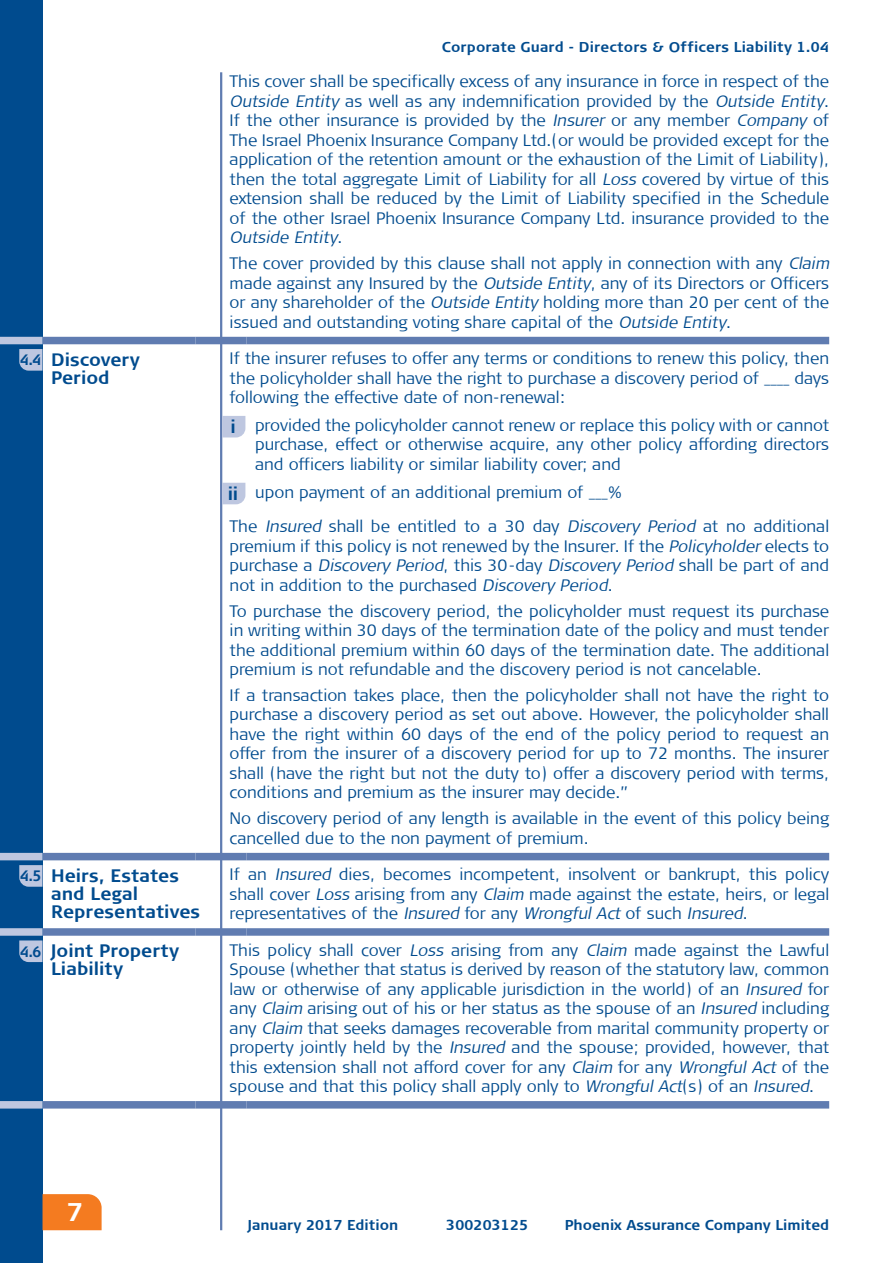
<style>
.page{position:relative;width:893px;height:1263px;background:#fff}
.page>*{position:absolute;margin:0;border:0;box-sizing:border-box;transform-origin:0 0}
.t1{font:700 25.5px "Signa Column";color:#fff}
.t2{font:700 18px/18px "Signa Column";letter-spacing:.005em;color:#004b8e}
.t3{font:300 16.5px/19.5px "Signa Column";color:#004b8e;text-align:justify}
.t4{font:italic 300 16.5px "Signa Column";color:#004b8e}
.t5{font:700 15px "Signa Column";color:#004b8e;scale:.94 1}
.t6{font:700 15px "Signa Column";color:#004b8e;scale:.93 1}
.t7{font:700 14.25px "Signa Column";color:#004b8e}
.s1{font-style:italic}
.s2{font-style:normal}
</style>
<div class="page">
<hr style="left:220px;top:72px;width:2px;height:1158px;background:#607cb1">
<div style="left:0;top:0;width:43px;height:1263px;background:#004b8e"></div>
<div style="left:43px;top:1194px;width:59px;height:36px;background:#f47b20"></div>
<div style="left:43px;top:337px;width:153px;height:7px;background:#607cb1"></div>
<div style="left:196px;top:337px;width:25px;height:7px;background:#607cb1"></div>
<div style="left:221px;top:337px;width:26px;height:7px;background:#607cb1"></div>
<div style="left:247px;top:337px;width:582px;height:7px;background:#607cb1"></div>
<div style="left:43px;top:853px;width:153px;height:7px;background:#607cb1"></div>
<div style="left:196px;top:853px;width:25px;height:7px;background:#607cb1"></div>
<div style="left:221px;top:853px;width:26px;height:7px;background:#607cb1"></div>
<div style="left:247px;top:853px;width:582px;height:7px;background:#607cb1"></div>
<div style="left:43px;top:928px;width:153px;height:8px;background:#607cb1"></div>
<div style="left:196px;top:928px;width:25px;height:8px;background:#607cb1"></div>
<div style="left:221px;top:928px;width:26px;height:8px;background:#607cb1"></div>
<div style="left:247px;top:928px;width:582px;height:8px;background:#607cb1"></div>
<div style="left:0;top:337px;width:43px;height:7px;background:#bec7e0"></div>
<div style="left:0;top:853px;width:43px;height:7px;background:#bec7e0"></div>
<div style="left:0;top:928px;width:43px;height:8px;background:#bec7e0"></div>
<div style="left:43px;top:1101px;width:153px;height:7px;background:#607cb1"></div>
<div style="left:196px;top:1101px;width:25px;height:7px;background:#607cb1"></div>
<div style="left:221px;top:1101px;width:26px;height:7px;background:#607cb1"></div>
<div style="left:247px;top:1101px;width:582px;height:7px;background:#607cb1"></div>
<div style="left:0;top:1101px;width:43px;height:7px;background:#bec7e0"></div>
<svg style="left:19px;top:349px;width:24px;height:22px"></svg>
<svg style="left:222px;top:416px;width:23px;height:21px"></svg>
<svg style="left:222px;top:483px;width:23px;height:21px"></svg>
<svg style="left:19px;top:865px;width:24px;height:22px"></svg>
<svg style="left:19px;top:940px;width:24px;height:22px"></svg>
<p class="t7" style="left:442px;top:39px;width:389px">Corporate Guard - Directors &amp; Officers Liability 1.04</p>
<p class="t3" style="left:230px;top:72px;width:601px">This cover shall be specifically excess of any insurance in force in respect of the <span class="s1">Outside Entity</span> as well as any indemnification p ro v i d e d b y t h e <span class="s1">Outside Entity</span>.<br>If the other insurance i s p rov i d e d by t h e <span class="s1">Insurer</span> o r a n y m e m b e r <span class="s1">Company</span> o f The Israel Phoenix Insurance Company Ltd (. or would be provided except for the application of the retention amount or the exhaustion of the Limit of Liability ,( then the total aggregate Limit of Liability for all <span class="s1">Loss</span>covered by virtue of this extension shall be reduced by the Limit of Liability specified in the Schedule of the other Israel Phoenix Insurance Company Ltd. insurance provided to the <span class="s1">Outside Entity</span>.</p>
<p class="t3" style="left:230px;top:254px;width:604px;text-align:left">The cover provided by this clause shall not apply in connection with a ny <span class="s1">Claim </span>made against any Insured by the <span class="s1">OutsideEntity</span>, any of its Directors or Officers or any shareholder of the <span class="s1">OutsideEntity</span> holding more than 20 per cent of the issued and outstanding v o t i n g s h a r e c a p i t a l o f t h e <span class="s1">Outside Entity</span>.</p>
<p class="t6" style="left:20px;top:351px;width:24px">4.4</p>
<p class="t2" style="left:51px;top:350px;width:91px">Discovery</p>
<p class="t2" style="left:51px;top:368px;width:60px">Period</p>
<p class="t3" style="left:230px;top:349px;width:601px">If the insurer refuses to offer any terms or conditions to renew this policy, then the policyholder shall have the right to purchase a discovery period of ____ days following the effective date of non-renewal:</p>
<p class="t3" style="left:255px;top:416px;width:576px">provided the policyholder cannot renew or replace this policy with or cannot</p>
<p class="t2" style="left:230px;top:418px;width:7px">i</p>
<p class="t2" style="left:228px;top:485px;width:12px">ii</p>
<p class="t3" style="left:255px;top:435px;width:575px">purchase, effect or otherwise acquire, any other policy affording directors and officers liability or similar liability cover; and</p>
<p class="t3" style="left:255px;top:482px;width:368px">upon payment of an additional premium o f %___</p>
<p class="t3" style="left:398px;top:517px;width:60px">entitled</p>
<p class="t4" style="left:567px;top:517px;width:74px">Discovery</p>
<p class="t4" style="left:647px;top:517px;width:73px">Period <span class="s2">a t</span></p>
<p class="t3" style="left:754px;top:517px;width:77px">additional</p>
<p class="t4" style="left:265px;top:517px;width:100px">Insured <span class="s2">s h a l l</span></p>
<p class="t3" style="left:371px;top:517px;width:21px">be</p>
<p class="t3" style="left:533px;top:517px;width:28px">day</p>
<p class="t3" style="left:230px;top:517px;width:29px">The</p>
<p class="t3" style="left:230px;top:536px;width:601px">premium if this policy i s n ot re n ew e d b y t h e I n s u re r I f. t h e <span class="s1">Policyholder</span> e l e ct s t o</p>
<p class="t3" style="left:444px;top:556px;width:387px">, this 30-day <span class="s1">Discovery Period</span> shall be part of and</p>
<p class="t3" style="left:505px;top:517px;width:21px">30</p>
<p class="t3" style="left:464px;top:517px;width:18px">to</p>
<p class="t3" style="left:726px;top:517px;width:21px">no</p>
<p class="t3" style="left:488px;top:517px;width:11px">a</p>
<p class="t4" style="left:230px;top:556px;width:219px"><span class="s2">p u rc h a s e a</span> Discovery Period</p>
<p class="t3" style="left:230px;top:572px;width:601px;line-height:25.8px">n o t i n a d d i t i o n t o t h e p u r c h a s e d <span class="s1">Discovery Period<br></span>To purchase the discovery period, the policyholder must request its purchase</p>
<p class="t3" style="left:230px;top:621px;width:601px">in writing within 30 days of the termination date of the policy and must tender the additional premium within 60 days of the termination date. The additional premium is not refundable and the discovery period is not cancelable.</p>
<p class="t3" style="left:230px;top:685px;width:601px">If a transaction takes place, then the policyholder shall not have the right to purchase a discovery period as set out above. However, the policyholder shall have the right within 60 days of the end of the policy period to request an offer from the insurer of a discovery period for up to 72 months. The insurer shall (have the right but not the duty to) offer a discovery period with terms, conditions and premium as the insurer may decide “.</p>
<p class="t3" style="left:230px;top:809px;width:601px">No discovery period of any length is available in the event of this policy being cancelled due to the non payment of premium.</p>
<p class="t3" style="left:608px;top:575px;width:6px">.</p>
<p class="t5" style="left:20px;top:867px;width:24px">4.5</p>
<p class="t2" style="left:51px;top:866px;width:130px">Heirs, Estates</p>
<p class="t2" style="left:51px;top:884px;width:151px">and Legal<br>Representatives</p>
<p class="t4" style="left:275px;top:865px;width:102px">Insured <span class="s2">d i es ,</span></p>
<p class="t3" style="left:459px;top:865px;width:102px">incompetent,</p>
<p class="t3" style="left:568px;top:865px;width:70px">insolvent</p>
<p class="t3" style="left:749px;top:865px;width:30px">this</p>
<p class="t3" style="left:785px;top:865px;width:45px">policy</p>
<p class="t3" style="left:230px;top:865px;width:12px">If</p>
<p class="t3" style="left:230px;top:884px;width:601px">shall cover <span class="s1">Loss</span>arising from any <span class="s1">Claim</span>made against the estate, heirs, or legal</p>
<p class="t3" style="left:743px;top:904px;width:6px">.</p>
<p class="t3" style="left:383px;top:865px;width:70px">becomes</p>
<p class="t3" style="left:668px;top:865px;width:74px">bankrupt,</p>
<p class="t3" style="left:644px;top:865px;width:17px">or</p>
<p class="t3" style="left:248px;top:865px;width:20px">an</p>
<p class="t3" style="left:230px;top:904px;width:518px">re p re s e n t a t i ve s o f t h e <span class="s1">Insured</span> fo r a n y <span class="s1">Wrongful Act</span> o f s u c h <span class="s1">Insured</span></p>
<p class="t5" style="left:20px;top:943px;width:24px">4.6</p>
<p class="t2" style="left:51px;top:942px;width:130px">Joint Property</p>
<p class="t2" style="left:51px;top:960px;width:74px">Liability</p>
<p class="t3" style="left:230px;top:940px;width:32px">This</p>
<p class="t3" style="left:230px;top:960px;width:601px">Spouse (whether that status is derived by reason of the statutory law, common</p>
<p class="t3" style="left:230px;top:979px;width:601px">law or otherwise of any applicable jurisdiction in the world) o f a n <span class="s1">Insured</span> fo r</p>
<p class="t3" style="left:230px;top:999px;width:601px">any <span class="s1">Claim</span>arising out of his or her status as the spouse of an <span class="s1">Insured</span>including</p>
<p class="t3" style="left:230px;top:1018px;width:601px">any <span class="s1">Claim</span>that seeks damages recoverable from marital community property or</p>
<p class="t3" style="left:230px;top:1038px;width:601px">property jointly held by the <span class="s1">Insured</span> and the spouse; provided, however, that</p>
<p class="t3" style="left:230px;top:1057px;width:601px">this extension shall n ot a ffo rd c ove r fo r a n y <span class="s1">Claim</span> fo r a n y <span class="s1">Wrongful Act</span> o f t h e</p>
<p class="t3" style="left:809px;top:1077px;width:6px">.</p>
<p class="t3" style="left:268px;top:940px;width:45px">policy</p>
<p class="t3" style="left:409px;top:940px;width:93px"><span class="s1">Loss</span> arising</p>
<p class="t4" style="left:586px;top:940px;width:92px">Claim <span class="s2">made</span></p>
<p class="t3" style="left:684px;top:940px;width:56px">against</p>
<p class="t3" style="left:319px;top:940px;width:36px">shall</p>
<p class="t3" style="left:508px;top:940px;width:37px">from</p>
<p class="t3" style="left:746px;top:940px;width:27px">the</p>
<p class="t3" style="left:780px;top:940px;width:51px">Lawful</p>
<p class="t3" style="left:361px;top:940px;width:42px">cover</p>
<p class="t3" style="left:551px;top:940px;width:28px">any</p>
<p class="t3" style="left:682px;top:1077px;width:132px">s( ) o f a n <span class="s1">Insured</span></p>
<p class="t3" style="left:230px;top:1077px;width:457px">s p o u s e a n d t h a t t h i s p o l i c y s h a l l a p p l y o n l y t o <span class="s1">Wrongful Act</span></p>
<h1 class="t1" style="left:67px;top:1197px;width:18px">7</h1>
<p class="t7" style="left:248px;top:1216px;width:152px">January 2017 Edition</p>
<p class="t7" style="left:446px;top:1216px;width:84px">300203125</p>
<p class="t7" style="left:565px;top:1216px;width:266px">Phoenix Assurance Company Limited</p>
</div>
